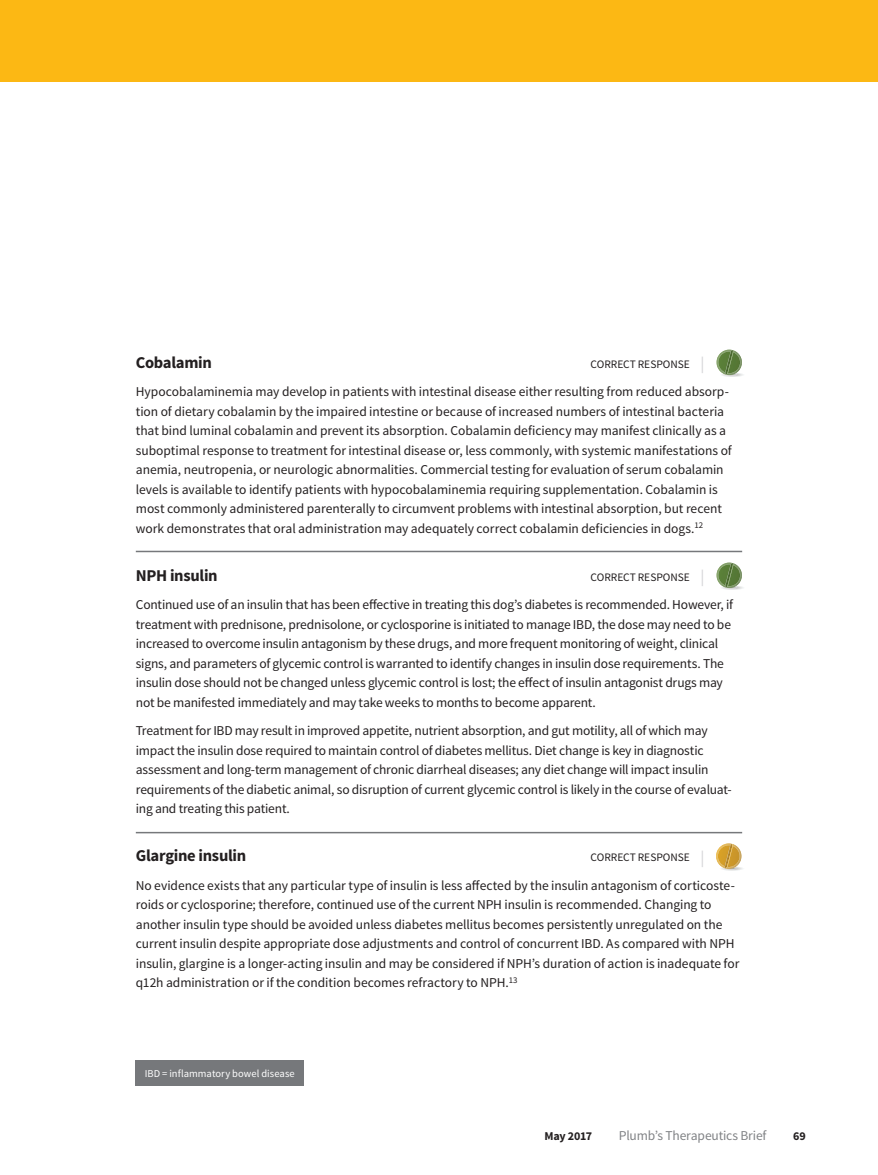
<style>
.page{position:relative;width:878px;height:1175px;background:#fff}
.page>*{position:absolute;margin:0;border:0;box-sizing:border-box;transform-origin:0 0}
.t1{font:700 16.5px "Source Sans Pro";letter-spacing:-.02em;color:#231f20}
.t2{font:13.5px/19.5px "Source Sans Pro";letter-spacing:-.01em;color:#231f20}
.t3{font:13.5px "Source Sans Pro";letter-spacing:-.01em;color:#808285}
.t4{font:700 12px "Source Sans Pro";color:#231f20}
.t5{font:11.4px "Source Sans Pro";letter-spacing:-.005em;color:#231f20}
.t6{font:10.5px "Source Sans Pro";letter-spacing:.005em;color:#fff}
.s1{font-size:16.5px;color:#d1d2d4}
</style>
<div class="page">
<div style="left:0;top:0;width:878px;height:81px;background:#fcb814"></div>
<hr style="left:136px;top:550px;width:606px;height:2px;background:#76787b">
<hr style="left:136px;top:832px;width:606px;height:1px;background:#76787b">
<svg style="left:716px;top:350px;width:27px;height:27px"></svg>
<svg style="left:716px;top:563px;width:27px;height:27px"></svg>
<svg style="left:716px;top:843px;width:27px;height:28px"></svg>
<div style="left:136px;top:1060px;width:168px;height:25px;background:#76787b"></div>
<p class="t1" style="left:136px;top:351px;width:78px">Cobalamin</p>
<p class="t5" style="left:590px;top:357px;width:115px">CORRECT RESPONSE <span class="s1">|</span></p>
<p class="t2" style="left:136px;top:382px;width:597px">Hypocobalaminemia may develop in patients with intestinal disease either resulting from reduced absorp&shy;tion of dietary cobalamin by the impaired intestine or because of increased numbers of intestinal bacteria that bind luminal cobalamin and prevent its absorption. Cobalamin deficiency may manifest clinically as a suboptimal response to treatment for intestinal disease or, less commonly, with systemic manifestations of anemia, neutropenia, or neurologic abnormalities. Commercial testing for evaluation of serum cobalamin levels is available to identify patients with hypocobalaminemia requiring supplementation. Cobalamin is most commonly administered parenterally to circumvent problems with intestinal absorption, but recent work demonstrates that oral administration may adequately correct cobalamin deficiencies in dogs.<sup>12</sup></p>
<p class="t1" style="left:136px;top:564px;width:83px">NPH insulin</p>
<p class="t5" style="left:590px;top:570px;width:115px">CORRECT RESPONSE <span class="s1">|</span></p>
<p class="t2" style="left:136px;top:595px;width:598px">Continued use of an insulin that has been effective in treating this dog’s diabetes is recommended. However, if treatment with prednisone, prednisolone, or cyclosporine is initiated to manage IBD, the dose may need to be increased to overcome insulin antagonism by these drugs, and more frequent monitoring of weight, clinical signs, and parameters of glycemic control is warranted to identify changes in insulin dose requirements. The insulin dose should not be changed unless glycemic control is lost; the effect of insulin antagonist drugs may not be manifested immediately and may take weeks to months to become apparent.</p>
<p class="t2" style="left:136px;top:721px;width:597px">Treatment for IBD may result in improved appetite, nutrient absorption, and gut motility, all of which may impact the insulin dose required to maintain control of diabetes mellitus. Diet change is key in diagnostic assessment and long-term management of chronic diarrheal diseases; any diet change will impact insulin requirements of the diabetic animal, so disruption of current glycemic control is likely in the course of evaluat&shy;ing and treating this patient.</p>
<p class="t1" style="left:136px;top:845px;width:112px">Glargine insulin</p>
<p class="t5" style="left:590px;top:850px;width:115px">CORRECT RESPONSE <span class="s1">|</span></p>
<p class="t2" style="left:136px;top:876px;width:605px">No evidence exists that any particular type of insulin is less affected by the insulin antagonism of corticoste&shy;roids or cyclosporine; therefore, continued use of the current NPH insulin is recommended. Changing to another insulin type should be avoided unless diabetes mellitus becomes persistently unregulated on the current insulin despite appropriate dose adjustments and control of concurrent IBD. As compared with NPH insulin, glargine is a longer-acting insulin and may be considered if NPH’s duration of action is inadequate for q12h administration or if the condition becomes refractory to NPH.<sup>13</sup></p>
<p class="t6" style="left:145px;top:1066px;width:151px">IBD = inflammatory bowel disease</p>
<p class="t4" style="left:544px;top:1128px;width:49px">May 2017</p>
<p class="t3" style="left:619px;top:1127px;width:149px">Plumb’s Therapeutics Brief</p>
<p class="t4" style="left:793px;top:1128px;width:14px">69</p>
</div>
